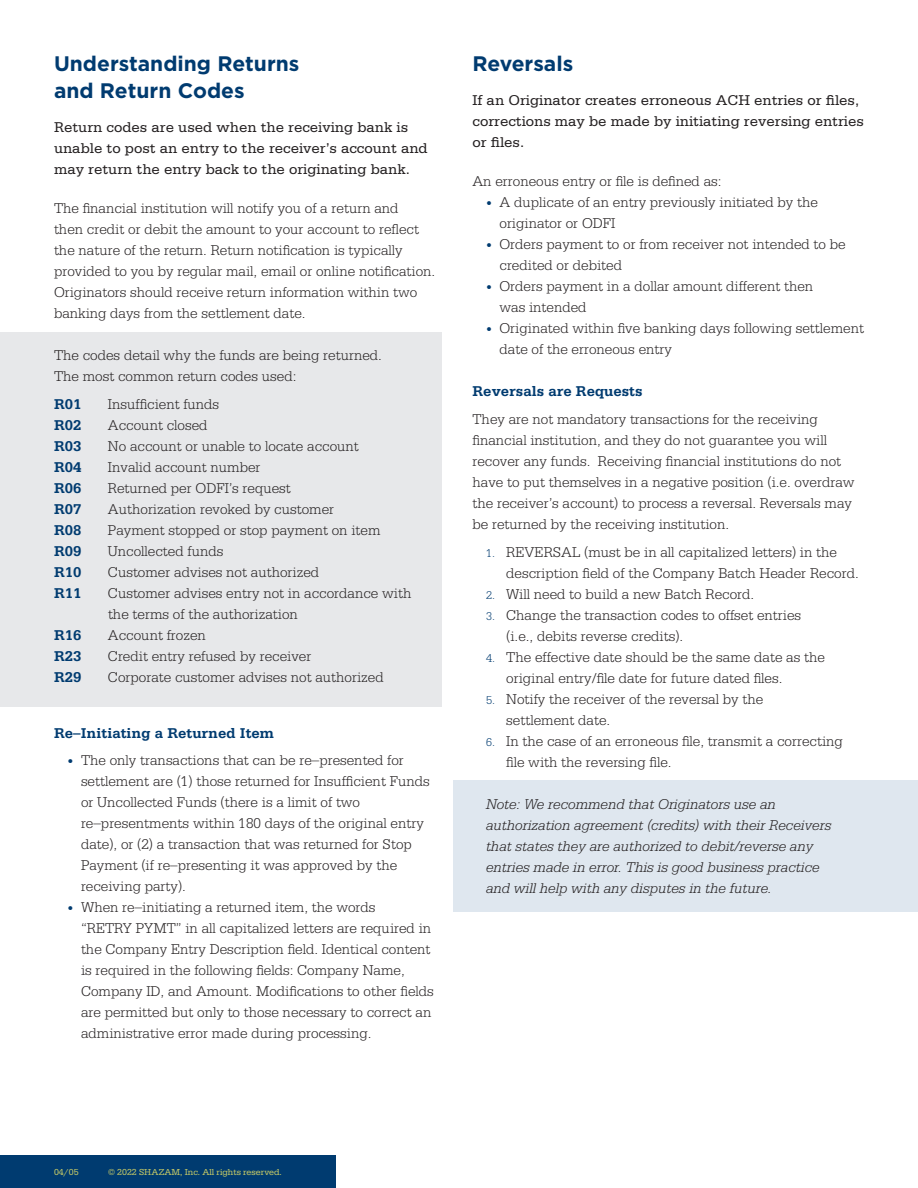
<style>
.page{position:relative;width:918px;height:1188px;background:#fff}
.page>*{position:absolute;margin:0;border:0;box-sizing:border-box;transform-origin:0 0}
.t1{font:700 21px/27px "Gotham";color:#003b70}
.t2{font:300 15px/21px "Serifa Std";color:#231f20}
.t3{font:15px/21px "Serifa Std";color:#231f20}
.t4{font:italic 300 15px/21px "Serifa Std";color:#231f20}
.t5{font:700 15px "Serifa Std";color:#003b70}
.t6{font:9px "Serifa";color:#c6ca66}
.s1{font-size:12px;color:#003b70}
</style>
<div class="page">
<div style="left:453px;top:781px;width:465px;height:131px;background:#dfe7ef"></div>
<div style="left:0;top:332px;width:441px;height:375px;background:#e7e8ea"></div>
<div style="left:0;top:1156px;width:336px;height:32px;background:#003b70"></div>
<p class="t1" style="left:54px;top:50px;width:247px">Understanding Returns and Return Codes</p>
<p class="t3" style="left:54px;top:117px;width:375px">Return codes are used when the receiving bank is unable to post an entry to the receiver’s account and may return the entry back to the originating bank.</p>
<p class="t2" style="left:54px;top:198px;width:383px">The financial institution will notify you of a return and<br>then credit or debit the amount to your account to reflect the nature of the return. Return notification is typically provided to you by regular mail, email or online notification.<br>Originators should receive return information within two banking days from the settlement date.</p>
<p class="t2" style="left:54px;top:345px;width:329px">The codes detail why the funds are being returned.<br>The most common return codes used:</p>
<p class="t5" style="left:54px;top:395px;width:29px">R01</p>
<p class="t2" style="left:108px;top:394px;width:113px">Insufficient funds</p>
<p class="t5" style="left:54px;top:416px;width:29px">R02</p>
<p class="t2" style="left:108px;top:415px;width:101px">Account closed</p>
<p class="t5" style="left:54px;top:437px;width:29px">R03</p>
<p class="t2" style="left:108px;top:436px;width:252px">No account or unable to locate account</p>
<p class="t5" style="left:54px;top:458px;width:29px">R04</p>
<p class="t2" style="left:108px;top:457px;width:154px">Invalid account number</p>
<p class="t5" style="left:54px;top:479px;width:29px">R06</p>
<p class="t2" style="left:108px;top:478px;width:184px">Returned per ODFI’s request</p>
<p class="t5" style="left:54px;top:500px;width:29px">R07</p>
<p class="t2" style="left:108px;top:499px;width:228px">Authorization revoked by customer</p>
<p class="t5" style="left:54px;top:521px;width:29px">R08</p>
<p class="t2" style="left:108px;top:520px;width:274px">Payment stopped or stop payment on item</p>
<p class="t5" style="left:54px;top:542px;width:29px">R09</p>
<p class="t2" style="left:108px;top:541px;width:117px">Uncollected funds</p>
<p class="t5" style="left:54px;top:563px;width:29px">R10</p>
<p class="t2" style="left:108px;top:562px;width:213px">Customer advises not authorized</p>
<p class="t5" style="left:54px;top:584px;width:29px">R11</p>
<p class="t2" style="left:108px;top:583px;width:305px">Customer advises entry not in accordance with</p>
<p class="t2" style="left:108px;top:604px;width:191px">the terms of the authorization</p>
<p class="t5" style="left:54px;top:626px;width:29px">R16</p>
<p class="t2" style="left:108px;top:625px;width:99px">Account frozen</p>
<p class="t5" style="left:54px;top:647px;width:29px">R23</p>
<p class="t2" style="left:108px;top:646px;width:205px">Credit entry refused by receiver</p>
<p class="t5" style="left:54px;top:668px;width:29px">R29</p>
<p class="t2" style="left:108px;top:667px;width:277px">Corporate customer advises not authorized</p>
<p class="t5" style="left:54px;top:724px;width:222px">Re–Initiating a Returned Item</p>
<p class="t2" style="left:81px;top:750px;width:350px;text-indent:-14px"><span class="s1">•</span> The only transactions that can be re–presented for settlement are (1) those returned for Insufficient Funds or Uncollected Funds (there is a limit of two re–presentments within 180 days of the original entry date), or (2) a transaction that was returned for Stop Payment (if re–presenting it was approved by the receiving party).</p>
<p class="t2" style="left:81px;top:897px;width:354px;text-indent:-14px"><span class="s1">•</span> When re–initiating a returned item, the words<br>“RETRY PYMT” in all capitalized letters are required in the Company Entry Description field. Identical content is required in the following fields: Company Name, Company ID, and Amount. Modifications to other fields are permitted but only to those necessary to correct an administrative error made during processing.</p>
<p class="t1" style="left:472px;top:50px;width:102px">Reversals</p>
<p class="t3" style="left:472px;top:90px;width:393px">If an Originator creates erroneous ACH entries or files, corrections may be made by initiating reversing entries or files.</p>
<p class="t2" style="left:472px;top:171px;width:251px">An erroneous entry or file is defined as:</p>
<p class="t2" style="left:500px;top:192px;width:320px;text-indent:-14px"><span class="s1">•</span> A duplicate of an entry previously initiated by the originator or ODFI</p>
<p class="t2" style="left:500px;top:234px;width:348px;text-indent:-14px"><span class="s1">•</span> Orders payment to or from receiver not intended to be credited or debited</p>
<p class="t2" style="left:500px;top:276px;width:315px;text-indent:-14px"><span class="s1">•</span> Orders payment in a dollar amount different then was intended</p>
<p class="t2" style="left:500px;top:318px;width:366px;text-indent:-14px"><span class="s1">•</span> Originated within five banking days following settlement date of the erroneous entry</p>
<p class="t5" style="left:472px;top:383px;width:172px">Reversals are Requests</p>
<p class="t2" style="left:472px;top:409px;width:384px">They are not mandatory transactions for the receiving financial institution, and they do not guarantee you will recover any funds. Receiving financial institutions do not have to put themselves in a negative position (i.e. overdraw the receiver’s account) to process a reversal. Reversals may be returned by the receiving institution.</p>
<p class="t2" style="left:506px;top:542px;width:354px;text-indent:-20px"><span class="s1">1.</span> REVERSAL (must be in all capitalized letters) in the description field of the Company Batch Header Record.</p>
<p class="t2" style="left:486px;top:584px;width:270px"><span class="s1">2.</span> Will need to build a new Batch Record.</p>
<p class="t2" style="left:506px;top:605px;width:297px;text-indent:-20px"><span class="s1">3.</span> Change the transaction codes to offset entries (i.e., debits reverse credits).</p>
<p class="t2" style="left:506px;top:647px;width:320px;text-indent:-20px"><span class="s1">4.</span> The effective date should be the same date as the original entry/file date for future dated files.</p>
<p class="t2" style="left:506px;top:689px;width:259px;text-indent:-20px"><span class="s1">5.</span> Notify the receiver of the reversal by the settlement date.</p>
<p class="t2" style="left:506px;top:731px;width:338px;text-indent:-20px"><span class="s1">6.</span> In the case of an erroneous file, transmit a correcting file with the reversing file.</p>
<p class="t4" style="left:486px;top:794px;width:347px">Note: We recommend that Originators use an authorization agreement (credits) with their Receivers that states they are authorized to debit/reverse any entries made in error. This is good business practice and will help with any disputes in the future.</p>
<p class="t6" style="left:54px;top:1167px;width:26px">04/05</p>
<p class="t6" style="left:108px;top:1167px;width:175px">© 2022 SHAZAM, Inc. All rights reserved.</p>
</div>
